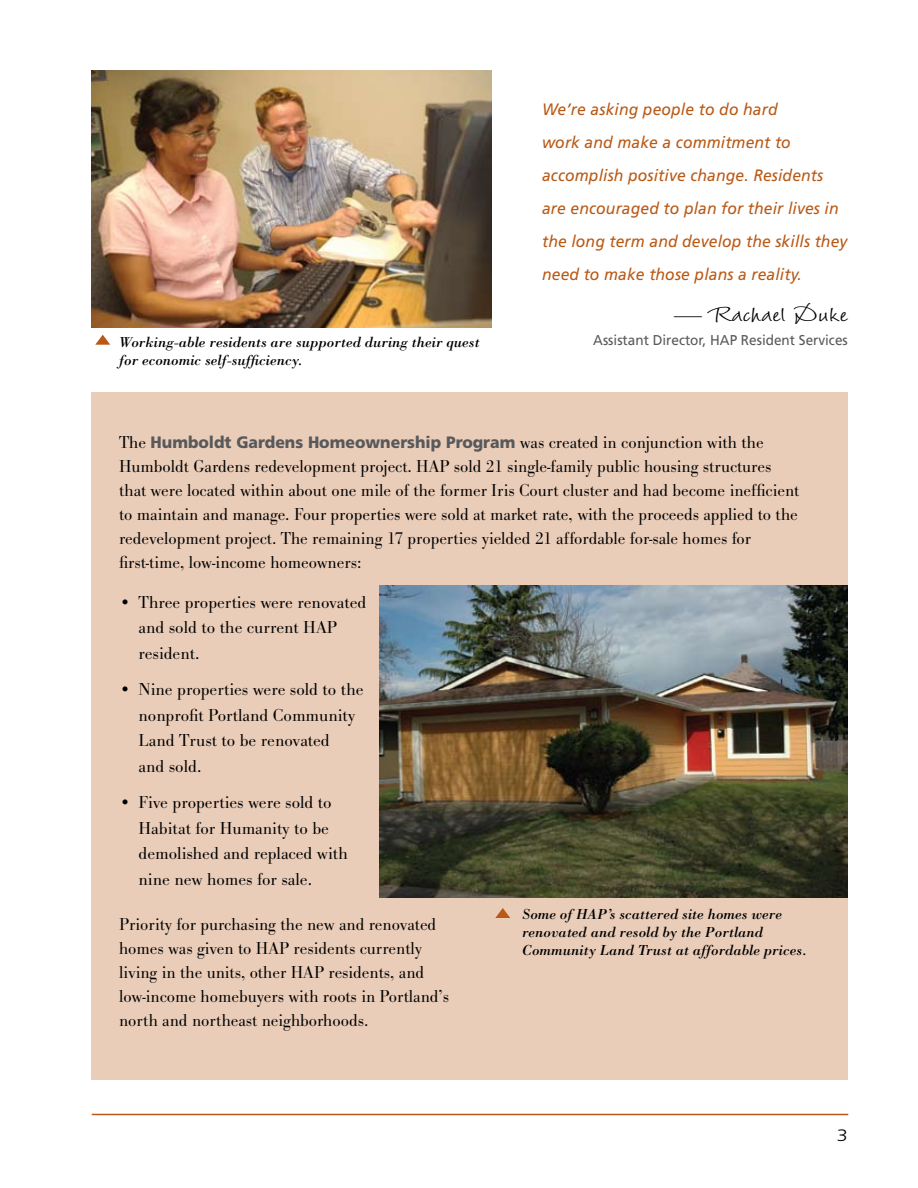
<style>
.page{position:relative;width:918px;height:1188px;background:#fff}
.page>*{position:absolute;margin:0;border:0;box-sizing:border-box;transform-origin:0 0}
.t1{font:31.5px "Wiesbaden Swing";color:#000;scale:1.2 1}
.t2{font:300 18px/24px "Bodoni Antiqua T";color:#000}
.t3{font:italic 16.5px/33px "Frutiger LT Std";letter-spacing:.01em;color:#b95915;scale:.95 1}
.t4{font:900 16.5px "Frutiger LT Std";color:#58595b;scale:.95 1}
.t5{font:300 16.5px "Frutiger LT Std";color:#000;scale:1.2 1}
.t6{font:italic 15px/18px "Bodoni";color:#000}
.t7{font:14.25px "Frutiger LT Std";color:#58595b;scale:.95 1}
.s1{font-family:"Bodoni Antiqua T";font-weight:300;font-size:18px;color:#000}
</style>
<div class="page">
<hr style="left:92px;top:1114px;width:756px;height:1px;background:#b95915">
<div style="left:92px;top:393px;width:756px;height:687px;background:#eacdb9"></div>
<img style="left:92px;top:70px;width:399px;height:257px">
<svg style="left:95px;top:335px;width:15px;height:10px"></svg>
<img style="left:379px;top:586px;width:469px;height:311px">
<svg style="left:495px;top:908px;width:15px;height:10px"></svg>
<p class="t3" style="left:542px;top:93px;width:323px">We’re asking people to do hard<br>work and make a commitment to accomplish positive change. Residents are encouraged to plan for their lives in the long term and develop the skills they need to make those plans a reality.</p>
<h1 class="t1" style="left:669px;top:296px;width:150px">—Rachael Duke</h1>
<p class="t6" style="left:119px;top:332px;width:362px">Working-able residents are supported during their quest</p>
<p class="t7" style="left:593px;top:331px;width:269px">Assistant Director, HAP Resident Services</p>
<p class="t6" style="left:119px;top:350px;width:185px">for economic self-sufficiency.</p>
<p class="t4" style="left:119px;top:433px;width:680px"><span class="s1">The</span> Humboldt Gardens Homeownership Program <span class="s1">was created in conjunction with the</span></p>
<p class="t2" style="left:119px;top:455px;width:682px">Humboldt Gardens redevelopment project. HAP sold 21 single-family public housing structures that were located within about one mile of the former Iris Court cluster and had become inefficient to maintain and manage. Four properties were sold at market rate, with the proceeds applied to the redevelopment project. The remaining 17 properties yielded 21 affordable for-sale homes for first-time, low-income homeowners:</p>
<p class="t2" style="left:139px;top:589px;width:229px;line-height:25.5px;text-indent:-19px">• Three properties were renovated and sold to the current HAP resident.</p>
<p class="t2" style="left:139px;top:677px;width:227px;line-height:25.5px;text-indent:-19px">• Nine properties were sold to the nonprofit Portland Community<br>Land Trust to be renovated<br>and sold.</p>
<p class="t2" style="left:139px;top:790px;width:211px;line-height:25.5px;text-indent:-19px">• Five properties were sold to<br>Habitat for Humanity to be demolished and replaced with nine new homes for sale.</p>
<p class="t2" style="left:119px;top:912px;width:331px">Priority for purchasing the new and renovated homes was given to HAP residents currently living in the units, other HAP residents, and low-income homebuyers with roots in Portland’s north and northeast neighborhoods.</p>
<p class="t6" style="left:522px;top:905px;width:287px">Some of HAP’s scattered site homes were renovated and resold by the Portland<br>Community Land Trust at affordable prices.</p>
<p class="t5" style="left:837px;top:1126px;width:11px">3</p>
</div>
